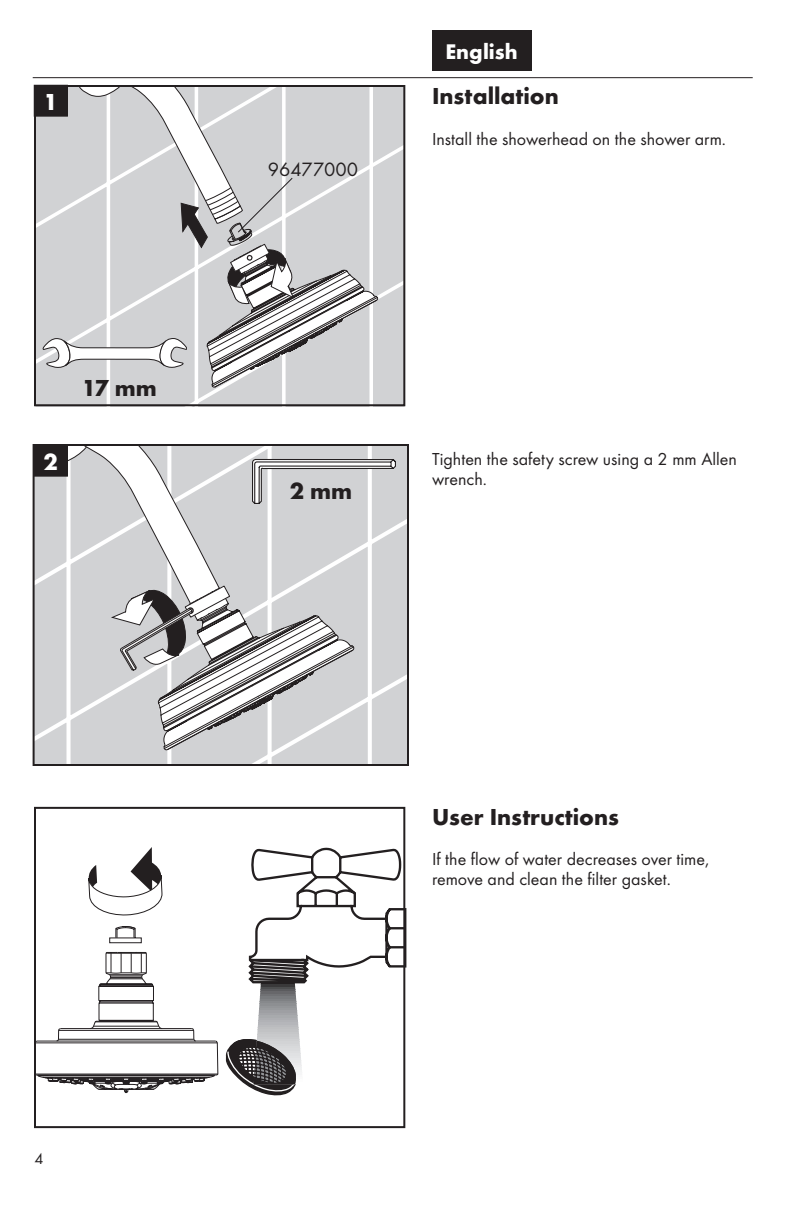
<style>
.page{position:relative;width:792px;height:1224px;background:#fff}
.page>*{position:absolute;margin:0;border:0;box-sizing:border-box;transform-origin:0 0}
.t1{font:700 24px "Futura TOT";color:#231f20}
.t2{font:700 24px "Futura TOT";color:#fff}
.t3{font:700 22px "Futura TOT";color:#fff}
.t4{font:20px "Futura TOT Boo";color:#231f20}
.t5{font:18px/20px "Futura TOT Boo";color:#231f20}
</style>
<div class="page">
<hr style="left:33px;top:77px;width:720px;height:1px;background:#231f20">
<div style="left:432px;top:30px;width:99px;height:40px;background:#231f20"></div>
<div style="left:37px;top:88px;width:365px;height:315px;background:#d1d2d4"></div>
<hr style="left:254px;top:985px;width:49px;height:2px;background:#3a393a">
<hr style="left:254px;top:987px;width:49px;height:2px;background:#4d4e4f">
<hr style="left:254px;top:989px;width:49px;height:3px;background:#5b5b5e">
<hr style="left:254px;top:992px;width:49px;height:2px;background:#67676a">
<hr style="left:254px;top:994px;width:49px;height:2px;background:#707174">
<hr style="left:254px;top:997px;width:49px;height:2px;background:#787a7d">
<hr style="left:254px;top:999px;width:49px;height:2px;background:#7f8184">
<hr style="left:254px;top:1001px;width:49px;height:3px;background:#87898c">
<hr style="left:254px;top:1004px;width:49px;height:2px;background:#8d8f92">
<hr style="left:254px;top:1006px;width:49px;height:2px;background:#939598">
<hr style="left:254px;top:1008px;width:49px;height:3px;background:#989a9d">
<hr style="left:254px;top:1011px;width:49px;height:2px;background:#9e9fa3">
<hr style="left:254px;top:1013px;width:49px;height:2px;background:#a3a4a8">
<hr style="left:254px;top:1016px;width:49px;height:2px;background:#a8aaad">
<hr style="left:254px;top:1018px;width:49px;height:2px;background:#adaeb2">
<hr style="left:254px;top:1020px;width:49px;height:3px;background:#b1b2b6">
<hr style="left:254px;top:1023px;width:49px;height:2px;background:#b5b6ba">
<hr style="left:254px;top:1025px;width:49px;height:2px;background:#babbbe">
<hr style="left:254px;top:1027px;width:49px;height:3px;background:#bebfc1">
<hr style="left:254px;top:1030px;width:49px;height:2px;background:#c1c2c4">
<hr style="left:254px;top:1032px;width:49px;height:2px;background:#c5c6c8">
<hr style="left:254px;top:1035px;width:49px;height:2px;background:#c8c9cb">
<hr style="left:254px;top:1037px;width:49px;height:2px;background:#cbccce">
<hr style="left:254px;top:1039px;width:49px;height:3px;background:#cfd0d2">
<hr style="left:254px;top:1042px;width:49px;height:2px;background:#d2d3d5">
<hr style="left:254px;top:1044px;width:49px;height:2px;background:#d5d6d8">
<hr style="left:254px;top:1046px;width:49px;height:3px;background:#d8d9db">
<hr style="left:254px;top:1049px;width:49px;height:2px;background:#dadbdd">
<hr style="left:254px;top:1051px;width:49px;height:2px;background:#dddee0">
<hr style="left:254px;top:1054px;width:49px;height:2px;background:#e0e1e3">
<hr style="left:254px;top:1056px;width:49px;height:2px;background:#e2e3e5">
<hr style="left:254px;top:1058px;width:49px;height:3px;background:#e5e6e8">
<hr style="left:254px;top:1061px;width:49px;height:2px;background:#e8e9ea">
<hr style="left:254px;top:1063px;width:49px;height:2px;background:#ebebed">
<hr style="left:254px;top:1065px;width:49px;height:3px;background:#eeeeef">
<hr style="left:254px;top:1068px;width:49px;height:2px;background:#f0f1f2">
<hr style="left:254px;top:1070px;width:49px;height:2px;background:#f3f4f4">
<hr style="left:254px;top:1073px;width:49px;height:2px;background:#f5f5f6">
<hr style="left:254px;top:1075px;width:49px;height:2px;background:#f8f8f9">
<hr style="left:254px;top:1077px;width:49px;height:3px;background:#fafafa">
<svg style="left:248px;top:847px;width:159px;height:138px"></svg>
<svg style="left:225px;top:1037px;width:73px;height:59px"></svg>
<svg style="left:37px;top:951px;width:181px;height:142px"></svg>
<svg style="left:109px;top:926px;width:33px;height:18px"></svg>
<svg style="left:88px;top:847px;width:75px;height:69px"></svg>
<div style="left:36px;top:447px;width:370px;height:316px;background:#d1d2d4"></div>
<div style="left:33px;top:444px;width:376px;height:322px;border:2px solid #231f20"></div>
<div style="left:34px;top:85px;width:33px;height:31px;background:#231f20"></div>
<svg style="left:34px;top:445px;width:362px;height:306px"></svg>
<div style="left:34px;top:85px;width:371px;height:321px;border:2px solid #231f20"></div>
<div style="left:34px;top:807px;width:371px;height:321px;border:2px solid #231f20"></div>
<svg style="left:43px;top:85px;width:336px;height:303px"></svg>
<h1 class="t2" style="left:44px;top:87px;width:16px">1</h1>
<h1 class="t2" style="left:44px;top:447px;width:16px">2</h1>
<h1 class="t1" style="left:82px;top:373px;width:77px">17 mm</h1>
<p class="t4" style="left:268px;top:158px;width:92px">96477000</p>
<p class="t3" style="left:446px;top:38px;width:74px">English</p>
<h1 class="t1" style="left:432px;top:81px;width:128px">Installation</h1>
<p class="t5" style="left:432px;top:129px;width:296px">Install the showerhead on the shower arm.</p>
<h1 class="t1" style="left:290px;top:476px;width:64px">2 mm</h1>
<p class="t5" style="left:432px;top:449px;width:307px">Tighten the safety screw using a 2 mm Allen wrench.</p>
<h1 class="t1" style="left:432px;top:802px;width:188px">User Instructions</h1>
<p class="t5" style="left:432px;top:849px;width:279px">If the flow of water decreases over time, remove and clean the filter gasket.</p>
</div>
